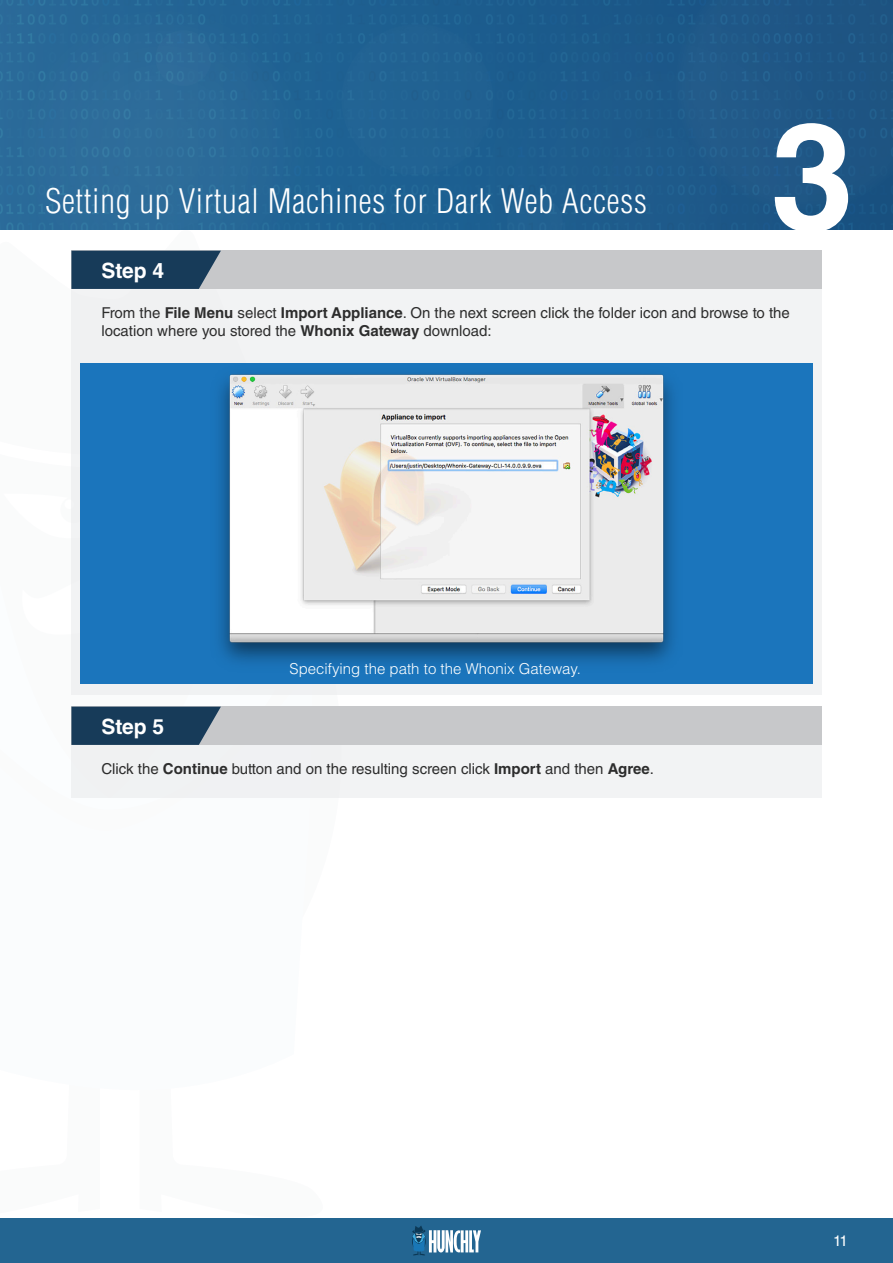
<style>
.page{position:relative;width:893px;height:1263px;background:#fff}
.page>*{position:absolute;margin:0;border:0;box-sizing:border-box;transform-origin:0 0}
.t1{font:700 150px "Helvetica LT Std";color:#fff}
.t2{font:300 condensed 33px "Helvetica LT Std";letter-spacing:.025em;color:#fff}
.TOC_Chapter_Title{font:700 21px "Helvetica LT Std";color:#fff}
.General_Text_Black{font:15px/18px "Helvetica LT Std";color:#2d2d2d}
.General_Text_White{font:300 15px "Helvetica LT Std";color:#fff}
.t3{font:15px "Helvetica LT Std";color:#fff}
.s1{font-weight:700}
</style>
<div class="page">
<div style="left:0;top:1218px;width:893px;height:45px;background:#236591"></div>
<svg style="left:412px;top:1226px;width:69px;height:29px"></svg>
<img style="left:0;top:0;width:893px;height:229px">
<div style="left:11px;top:0;width:305px;height:305px;background:#2b6b99;border-radius:50%"></div>
<svg style="left:446px;top:0;width:428px;height:403px;fill:#1e5d8e"></svg>
<div style="left:341px;top:24px;width:153px;height:152px;background:#216293;border-radius:50%"></div>
<svg style="left:506px;top:194px;width:57px;height:57px;fill:#226192"></svg>
<div style="left:674px;top:0;width:219px;height:213px;background:#1f5787"></div>
<svg style="left:0;top:228px;width:261px;height:45px;fill:#fff"></svg>
<div style="left:60px;top:497px;width:27px;height:26px;background:#fafbfb;border-radius:50%"></div>
<div style="left:65px;top:499px;width:9px;height:10px;background:#fff;border-radius:50%"></div>
<div style="left:71px;top:251px;width:750px;height:444px;background:linear-gradient(to right,#f1f2f3,#f3f4f5)"></div>
<div style="left:80px;top:363px;width:732px;height:321px;background:#1b75bc"></div>
<div style="left:71px;top:251px;width:750px;height:38px;background:#c7c8ca"></div>
<svg style="left:71px;top:251px;width:150px;height:38px;background:#244661"></svg>
<img style="left:219px;top:374px;width:455px;height:289px">
<div style="left:71px;top:707px;width:750px;height:91px;background:#f2f3f4"></div>
<div style="left:71px;top:707px;width:750px;height:38px;background:#c7c8ca"></div>
<svg style="left:71px;top:707px;width:150px;height:38px;background:#254662"></svg>
<h2 class="t2" style="left:45px;top:180px;width:603px">Setting up Virtual Machines for Dark Web Access</h2>
<h1 class="t1" style="left:771px;top:85px;width:85px">3</h1>
<p class="TOC_Chapter_Title" style="left:101px;top:258px;width:64px">Step 4</p>
<p class="General_Text_Black" style="left:101px;top:303px;width:690px">From the <span class="s1">File Menu</span> select <span class="s1">Import Appliance</span>. On the next screen click the folder icon and browse to the location where you stored the <span class="s1">Whonix Gateway</span> download:</p>
<p class="General_Text_White" style="left:290px;top:659px;width:293px">Specifying the path to the Whonix Gateway.</p>
<p class="TOC_Chapter_Title" style="left:101px;top:714px;width:64px">Step 5</p>
<p class="General_Text_Black" style="left:101px;top:759px;width:554px">Click the <span class="s1">Continue</span> button and on the resulting screen click <span class="s1">Import</span> and then <span class="s1">Agree</span>.</p>
<p class="t3" style="left:833px;top:1232px;width:16px">11</p>
</div>
